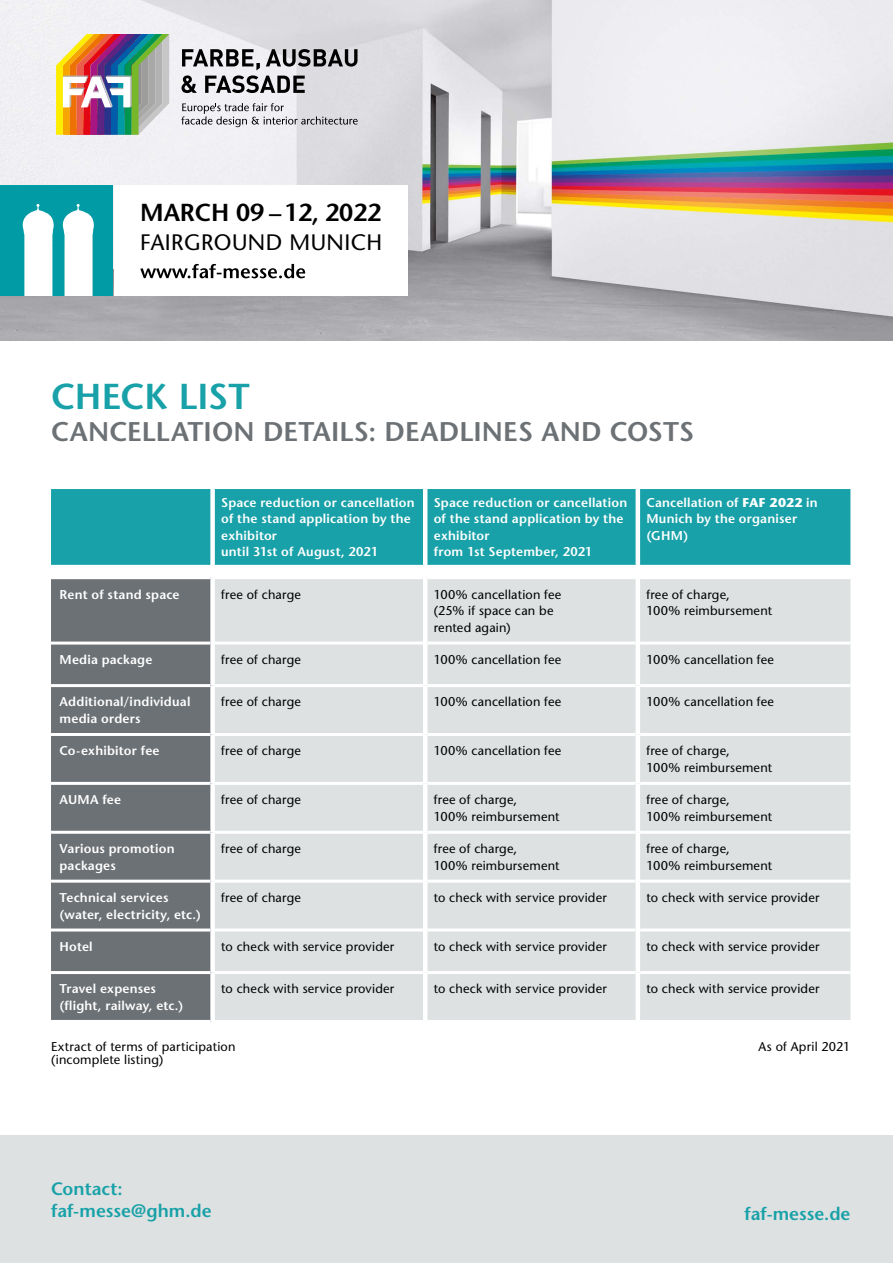
<style>
.page{position:relative;width:893px;height:1263px;background:#fff}
.page>*{position:absolute;margin:0;border:0;box-sizing:border-box;transform-origin:0 0}
.t1{font:600 36px "Stone Sans Std";letter-spacing:-.01em;color:#18a1a8}
.t2{font:600 27px "Stone Sans Std";letter-spacing:.01em;color:#6c7175}
.t3{font:600 24.6px "Stone Sans Std";letter-spacing:-.005em;color:#000}
.t4{font:500 22.35px "Stone Sans Std";letter-spacing:.02em;color:#000}
.t5{font:600 18px/22.5px "Stone Sans Std";color:#18a1a8}
.t6{font:500 12.75px/16.5px "Stone Sans Std";letter-spacing:.015em;color:#000}
.t7{font:600 12.75px/16.5px "Stone Sans Std";letter-spacing:.02em;color:#fff}
.s1{font-weight:700}
</style>
<div class="page">
<div style="left:0;top:1135px;width:893px;height:128px;background:#dde1e2"></div>
<img style="left:0;top:0;width:893px;height:340px">
<svg style="left:56px;top:34px;width:113px;height:101px"></svg>
<svg style="left:181px;top:103px;width:177px;height:24px"></svg>
<svg style="left:181px;top:49px;width:176px;height:44px"></svg>
<div style="left:115px;top:185px;width:293px;height:111px;background:#fff"></div>
<div style="left:0;top:185px;width:113px;height:111px;background:#009ba4"></div>
<svg style="left:63px;top:204px;width:31px;height:92px;background:#d3eeef"></svg>
<svg style="left:22px;top:204px;width:32px;height:92px"></svg>
<svg style="left:140px;top:264px;width:165px;height:14px"></svg>
<div style="left:51px;top:489px;width:799px;height:76px;background:#18a1a8"></div>
<div style="left:51px;top:579px;width:159px;height:441px;background:#6c7175"></div>
<div style="left:215px;top:579px;width:635px;height:441px;background:#dde1e2"></div>
<hr style="left:51px;top:641px;width:159px;height:3px;background:#fff">
<hr style="left:215px;top:641px;width:208px;height:3px;background:#fff">
<hr style="left:427px;top:641px;width:209px;height:3px;background:#fff">
<hr style="left:640px;top:641px;width:210px;height:3px;background:#fff">
<hr style="left:51px;top:684px;width:159px;height:3px;background:#fff">
<hr style="left:215px;top:684px;width:208px;height:3px;background:#fff">
<hr style="left:427px;top:684px;width:209px;height:3px;background:#fff">
<hr style="left:640px;top:684px;width:210px;height:3px;background:#fff">
<hr style="left:51px;top:733px;width:159px;height:3px;background:#fff">
<hr style="left:215px;top:733px;width:208px;height:3px;background:#fff">
<hr style="left:427px;top:733px;width:209px;height:3px;background:#fff">
<hr style="left:640px;top:733px;width:210px;height:3px;background:#fff">
<hr style="left:51px;top:782px;width:159px;height:3px;background:#fff">
<hr style="left:215px;top:782px;width:208px;height:3px;background:#fff">
<hr style="left:427px;top:782px;width:209px;height:3px;background:#fff">
<hr style="left:640px;top:782px;width:210px;height:3px;background:#fff">
<hr style="left:51px;top:831px;width:159px;height:3px;background:#fff">
<hr style="left:215px;top:831px;width:208px;height:3px;background:#fff">
<hr style="left:427px;top:831px;width:209px;height:3px;background:#fff">
<hr style="left:640px;top:831px;width:210px;height:3px;background:#fff">
<hr style="left:51px;top:880px;width:159px;height:3px;background:#fff">
<hr style="left:215px;top:880px;width:208px;height:3px;background:#fff">
<hr style="left:427px;top:880px;width:209px;height:3px;background:#fff">
<hr style="left:640px;top:880px;width:210px;height:3px;background:#fff">
<hr style="left:51px;top:928px;width:159px;height:3px;background:#fff">
<hr style="left:215px;top:928px;width:208px;height:3px;background:#fff">
<hr style="left:427px;top:928px;width:209px;height:3px;background:#fff">
<hr style="left:640px;top:928px;width:210px;height:3px;background:#fff">
<hr style="left:51px;top:971px;width:159px;height:3px;background:#fff">
<hr style="left:215px;top:971px;width:208px;height:3px;background:#fff">
<hr style="left:427px;top:971px;width:209px;height:3px;background:#fff">
<hr style="left:640px;top:971px;width:210px;height:3px;background:#fff">
<hr style="left:423px;top:489px;width:4px;height:76px;background:#fff">
<hr style="left:636px;top:489px;width:4px;height:76px;background:#fff">
<hr style="left:423px;top:578px;width:4px;height:65px;background:#fff">
<hr style="left:636px;top:578px;width:4px;height:65px;background:#fff">
<hr style="left:423px;top:643px;width:4px;height:43px;background:#fff">
<hr style="left:636px;top:643px;width:4px;height:43px;background:#fff">
<hr style="left:423px;top:686px;width:4px;height:48px;background:#fff">
<hr style="left:636px;top:686px;width:4px;height:48px;background:#fff">
<hr style="left:423px;top:734px;width:4px;height:49px;background:#fff">
<hr style="left:636px;top:734px;width:4px;height:49px;background:#fff">
<hr style="left:423px;top:783px;width:4px;height:49px;background:#fff">
<hr style="left:636px;top:783px;width:4px;height:49px;background:#fff">
<hr style="left:423px;top:832px;width:4px;height:49px;background:#fff">
<hr style="left:636px;top:832px;width:4px;height:49px;background:#fff">
<hr style="left:423px;top:881px;width:4px;height:49px;background:#fff">
<hr style="left:636px;top:881px;width:4px;height:49px;background:#fff">
<hr style="left:423px;top:930px;width:4px;height:42px;background:#fff">
<hr style="left:636px;top:930px;width:4px;height:42px;background:#fff">
<hr style="left:423px;top:972px;width:4px;height:49px;background:#fff">
<hr style="left:636px;top:972px;width:4px;height:49px;background:#fff">
<div style="left:210px;top:489px;width:5px;height:76px;background:#fff"></div>
<h3 class="t3" style="left:140px;top:198px;width:242px">MARCH 09 –12, 2022</h3>
<h3 class="t4" style="left:140px;top:228px;width:244px">FAIRGROUND MUNICH</h3>
<h1 class="t1" style="left:51px;top:375px;width:200px">CHECK LIST</h1>
<h2 class="t2" style="left:51px;top:415px;width:645px">CANCELLATION DETAILS: DEADLINES AND COSTS</h2>
<p class="t7" style="left:221px;top:494px;width:195px">Space reduction or cancellation of the stand application by the exhibitor<br>until 31st of August, 2021</p>
<p class="t7" style="left:434px;top:494px;width:195px">Space reduction or cancellation of the stand application by the exhibitor<br>from 1st September, 2021</p>
<p class="t7" style="left:646px;top:494px;width:173px">Cancellation of <span class="s1">FAF 2022</span> in<br>Munich by the organiser (GHM)</p>
<p class="t7" style="left:60px;top:586px;width:122px">Rent of stand space</p>
<p class="t6" style="left:221px;top:586px;width:81px">free of charge</p>
<p class="t6" style="left:434px;top:586px;width:129px">100% cancellation fee (25% if space can be rented again)</p>
<p class="t6" style="left:646px;top:586px;width:127px">free of charge,<br>100% reimbursement</p>
<p class="t7" style="left:60px;top:651px;width:94px">Media package</p>
<p class="t6" style="left:221px;top:651px;width:81px">free of charge</p>
<p class="t6" style="left:434px;top:651px;width:129px">100% cancellation fee</p>
<p class="t6" style="left:646px;top:651px;width:129px">100% cancellation fee</p>
<p class="t7" style="left:60px;top:694px;width:132px">Additional/individual media orders</p>
<p class="t6" style="left:221px;top:694px;width:81px">free of charge</p>
<p class="t6" style="left:434px;top:694px;width:129px">100% cancellation fee</p>
<p class="t6" style="left:646px;top:694px;width:129px">100% cancellation fee</p>
<p class="t7" style="left:60px;top:743px;width:102px">Co-exhibitor fee</p>
<p class="t6" style="left:221px;top:743px;width:81px">free of charge</p>
<p class="t6" style="left:434px;top:743px;width:129px">100% cancellation fee</p>
<p class="t6" style="left:646px;top:743px;width:127px">free of charge,<br>100% reimbursement</p>
<p class="t7" style="left:60px;top:791px;width:63px">AUMA fee</p>
<p class="t6" style="left:221px;top:791px;width:81px">free of charge</p>
<p class="t6" style="left:434px;top:791px;width:127px">free of charge,<br>100% reimbursement</p>
<p class="t6" style="left:646px;top:791px;width:127px">free of charge,<br>100% reimbursement</p>
<p class="t7" style="left:60px;top:840px;width:117px">Various promotion packages</p>
<p class="t6" style="left:221px;top:840px;width:81px">free of charge</p>
<p class="t6" style="left:434px;top:840px;width:127px">free of charge,<br>100% reimbursement</p>
<p class="t6" style="left:646px;top:840px;width:127px">free of charge,<br>100% reimbursement</p>
<p class="t7" style="left:60px;top:889px;width:143px">Technical services (water, electricity, etc.)</p>
<p class="t6" style="left:221px;top:889px;width:81px">free of charge</p>
<p class="t6" style="left:434px;top:889px;width:175px">to check with service provider</p>
<p class="t6" style="left:646px;top:889px;width:175px">to check with service provider</p>
<p class="t7" style="left:60px;top:938px;width:35px">Hotel</p>
<p class="t6" style="left:221px;top:938px;width:175px">to check with service provider</p>
<p class="t6" style="left:434px;top:938px;width:175px">to check with service provider</p>
<p class="t6" style="left:646px;top:938px;width:175px">to check with service provider</p>
<p class="t7" style="left:60px;top:981px;width:125px">Travel expenses (flight, railway, etc.)</p>
<p class="t6" style="left:221px;top:981px;width:175px">to check with service provider</p>
<p class="t6" style="left:434px;top:981px;width:175px">to check with service provider</p>
<p class="t6" style="left:646px;top:981px;width:175px">to check with service provider</p>
<p class="t6" style="left:51px;top:1040px;width:186px;line-height:12.8px">Extract of terms of participation (incomplete listing)</p>
<p class="t6" style="left:758px;top:1038px;width:93px">As of April 2021</p>
<h3 class="t5" style="left:51px;top:1177px;width:162px">Contact: faf-messe@ghm.de</h3>
<h3 class="t5" style="left:744px;top:1203px;width:108px">faf-messe.de</h3>
</div>
